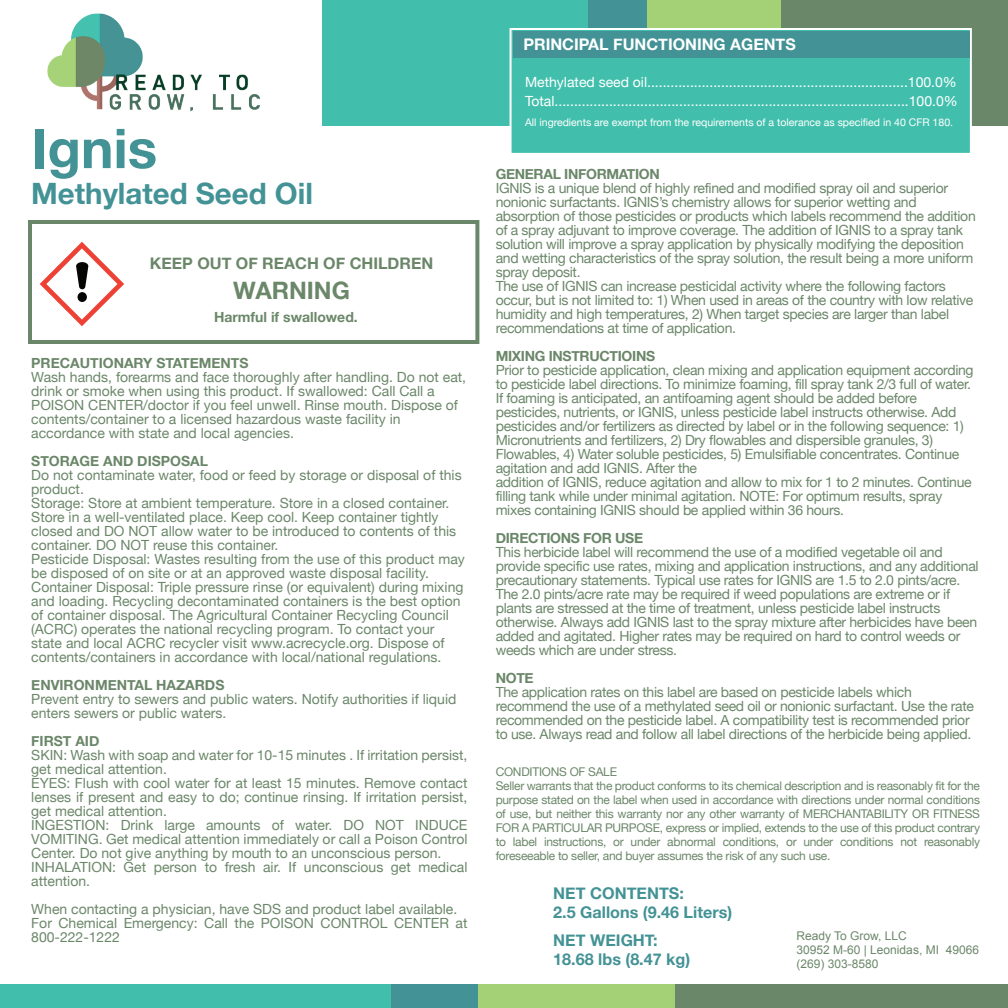
<style>
.page{position:relative;width:1008px;height:1008px;background:#fff}
.page>*{position:absolute;margin:0;border:0;box-sizing:border-box;transform-origin:0 0}
.t1{font:700 54.8px "Helvetica Neue";color:#439295}
.t2{font:700 29.4px "Helvetica Neue";color:#439295}
.t3{font:700 24px "Helvetica Neue";color:#6b8769}
.t4{font:700 16.2px/19.4px "Helvetica Neue";color:#439295}
.t5{font:700 16px "Helvetica Neue";color:#fff}
.t6{font:700 16px "Helvetica Neue";color:#6b8769}
.t7{font:14px/14px "Helvetica Neue";letter-spacing:-.02em;color:#6b8769}
.t8{font:14px/14px "Helvetica Neue";color:#6b8769}
.t9{font:14px/19px "Helvetica Neue";color:#fff}
.t10{font:700 14px "Helvetica Neue";color:#6b8769}
.t11{font:700 14px "Helvetica Neue";letter-spacing:-.02em;color:#6b8769}
.t12{font:12px/14px "Helvetica Neue";letter-spacing:-.02em;color:#6b8769}
.t13{font:12px/14px "Arial";color:#6b8769}
.t14{font:10.6px "Helvetica Neue";color:#fff}
</style>
<div class="page">
<div style="left:477px;top:985px;width:531px;height:23px;background:#a4d176"></div>
<div style="left:675px;top:985px;width:333px;height:23px;background:#6b8769"></div>
<div style="left:0;top:985px;width:477px;height:23px;background:#439295"></div>
<div style="left:0;top:985px;width:390px;height:23px;background:#42bfac"></div>
<div style="left:647px;top:0;width:361px;height:126px;background:#a4d176"></div>
<div style="left:782px;top:0;width:226px;height:126px;background:#6b8769"></div>
<div style="left:322px;top:0;width:325px;height:126px;background:#439295"></div>
<div style="left:322px;top:0;width:265px;height:126px;background:#42bfac"></div>
<img style="left:47px;top:13px;width:213px;height:98px">
<div style="left:510px;top:28px;width:462px;height:127px;background:#42bfac;border:2px solid #fff"></div>
<div style="left:513px;top:31px;width:457px;height:27px;background:#439295"></div>
<svg style="left:40px;top:242px;width:84px;height:84px"></svg>
<div style="left:28px;top:220px;width:451px;height:124px;border:4px solid #6b8769"></div>
<h1 class="t1" style="left:31px;top:106px;width:127px">Ignis</h1>
<h2 class="t2" style="left:31px;top:170px;width:283px">Methylated Seed Oil</h2>
<p class="t6" style="left:150px;top:251px;width:285px">KEEP OUT OF REACH OF CHILDREN</p>
<h3 class="t3" style="left:233px;top:271px;width:118px">WARNING</h3>
<p class="t10" style="left:214px;top:306px;width:145px">Harmful if swallowed.</p>
<p class="t10" style="left:31px;top:352px;width:219px">PRECAUTIONARY STATEMENTS</p>
<p class="t8" style="left:31px;top:371px;width:436px">Wash hands, forearms and face thoroughly after handling. Do not eat, drink or smoke when using this product. If swallowed: Call Call a POISON CENTER/doctor if you feel unwell. Rinse mouth. Dispose of contents/container to a licensed hazardous waste facility in accordance with state and local agencies.</p>
<p class="t10" style="left:31px;top:450px;width:178px">STORAGE AND DISPOSAL</p>
<p class="t8" style="left:31px;top:469px;width:435px">Do not contaminate water, food or feed by storage or disposal of this product.<br>Storage: Store at ambient temperature. Store in a closed container.<br>Store in a well-ventilated place. Keep cool. Keep container tightly closed and DO NOT allow water to be introduced to contents of this container. DO NOT reuse this container.<br>Pesticide Disposal: Wastes resulting from the use of this product may be disposed of on site or at an approved waste disposal facility.<br>Container Disposal: Triple pressure rinse (or equivalent) during mixing and loading. Recycling decontaminated containers is the best option of container disposal. The Agricultural Container Recycling Council (ACRC) operates the national recycling program. To contact your state and local ACRC recycler visit www.acrecycle.org. Dispose of contents/containers in accordance with local/national regulations.</p>
<p class="t10" style="left:31px;top:674px;width:195px">ENVIRONMENTAL HAZARDS</p>
<p class="t8" style="left:31px;top:693px;width:427px">Prevent entry to sewers and public waters. Notify authorities if liquid enters sewers or public waters.</p>
<p class="t10" style="left:31px;top:730px;width:70px">FIRST AID</p>
<p class="t8" style="left:31px;top:749px;width:438px">SKIN: Wash with soap and water for 10-15 minutes . If irritation persist, get medical attention.<br>EYES: Flush with cool water for at least 15 minutes. Remove contact lenses if present and easy to do; continue rinsing. If irritation persist, get medical attention.<br>INGESTION: Drink large amounts of water. DO NOT INDUCE VOMITING. Get medical attention immediately or call a Poison Control Center. Do not give anything by mouth to an unconscious person.<br>INHALATION: Get person to fresh air. If unconscious get medical attention.</p>
<p class="t8" style="left:31px;top:903px;width:438px">When contacting a physician, have SDS and product label available.<br>For Chemical Emergency: Call the POISON CONTROL CENTER at<br>800-222-1222</p>
<p class="t5" style="left:523px;top:32px;width:274px">PRINCIPAL FUNCTIONING AGENTS</p>
<p class="t9" style="left:525px;top:74px;width:434px">Methylated seed oil...................................................................100.0%<br>Total...........................................................................................100.0%</p>
<p class="t14" style="left:525px;top:115px;width:430px">All ingredients are exempt from the requirements of a tolerance as specified in 40 CFR 180.</p>
<p class="t11" style="left:496px;top:163px;width:166px">GENERAL INFORMATION</p>
<p class="t7" style="left:496px;top:181px;width:482px">IGNIS is a unique blend of highly refined and modified spray oil and superior nonionic surfactants. IGNIS’s chemistry allows for superior wetting and absorption of those pesticides or products which labels recommend the addition of a spray adjuvant to improve coverage. The addition of IGNIS to a spray tank solution will improve a spray application by physically modifying the deposition and wetting characteristics of the spray solution, the result being a more uniform spray deposit.<br>The use of IGNIS can increase pesticidal activity where the following factors occur, but is not limited to: 1) When used in areas of the country with low relative humidity and high temperatures, 2) When target species are larger than label recommendations at time of application.</p>
<p class="t11" style="left:496px;top:345px;width:161px">MIXING INSTRUCTIOINS</p>
<p class="t7" style="left:496px;top:363px;width:479px">Prior to pesticide application, clean mixing and application equipment according to pesticide label directions. To minimize foaming, fill spray tank 2/3 full of water.<br>If foaming is anticipated, an antifoaming agent should be added before pesticides, nutrients, or IGNIS, unless pesticide label instructs otherwise. Add pesticides and/or fertilizers as directed by label or in the following sequence: 1)<br>Micronutrients and fertilizers, 2) Dry flowables and dispersible granules, 3)<br>Flowables, 4) Water soluble pesticides, 5) Emulsifiable concentrates. Continue agitation and add IGNIS. After the<br>addition of IGNIS, reduce agitation and allow to mix for 1 to 2 minutes. Continue filling tank while under minimal agitation. NOTE: For optimum results, spray mixes containing IGNIS should be applied within 36 hours.</p>
<p class="t11" style="left:496px;top:527px;width:149px">DIRECTIONS FOR USE</p>
<p class="t7" style="left:496px;top:545px;width:485px">This herbicide label will recommend the use of a modified vegetable oil and provide specific use rates, mixing and application instructions, and any additional precautionary statements. Typical use rates for IGNIS are 1.5 to 2.0 pints/acre.<br>The 2.0 pints/acre rate may be required if weed populations are extreme or if plants are stressed at the time of treatment, unless pesticide label instructs otherwise. Always add IGNIS last to the spray mixture after herbicides have been added and agitated. Higher rates may be required on hard to control weeds or weeds which are under stress.</p>
<p class="t10" style="left:496px;top:667px;width:39px">NOTE</p>
<p class="t7" style="left:496px;top:685px;width:480px">The application rates on this label are based on pesticide labels which recommend the use of a methylated seed oil or nonionic surfactant. Use the rate recommended on the pesticide label. A compatibility test is recommended prior to use. Always read and follow all label directions of the herbicide being applied.</p>
<p class="t12" style="left:496px;top:765px;width:486px">CONDITIONS OF SALE<br>Seller warrants that the product conforms to its chemical description and is reasonably fit for the purpose stated on the label when used in accordance with directions under normal conditions of use, but neither this warranty nor any other warranty of MERCHANTABILITY OR FITNESS FOR A PARTICULAR PURPOSE, express or implied, extends to the use of this product contrary to label instructions, or under abnormal conditions, or under conditions not reasonably foreseeable to seller, and buyer assumes the risk of any such use.</p>
<p class="t4" style="left:553px;top:884px;width:180px">NET CONTENTS:<br>2.5 Gallons (9.46 Liters)</p>
<p class="t4" style="left:553px;top:931px;width:138px">NET WEIGHT:<br>18.68 lbs (8.47 kg)</p>
<p class="t13" style="left:796px;top:929px;width:184px">Ready To Grow, LLC<br>30952 M-60 | Leonidas, MI 49066 (269) 303-8580</p>
</div>
